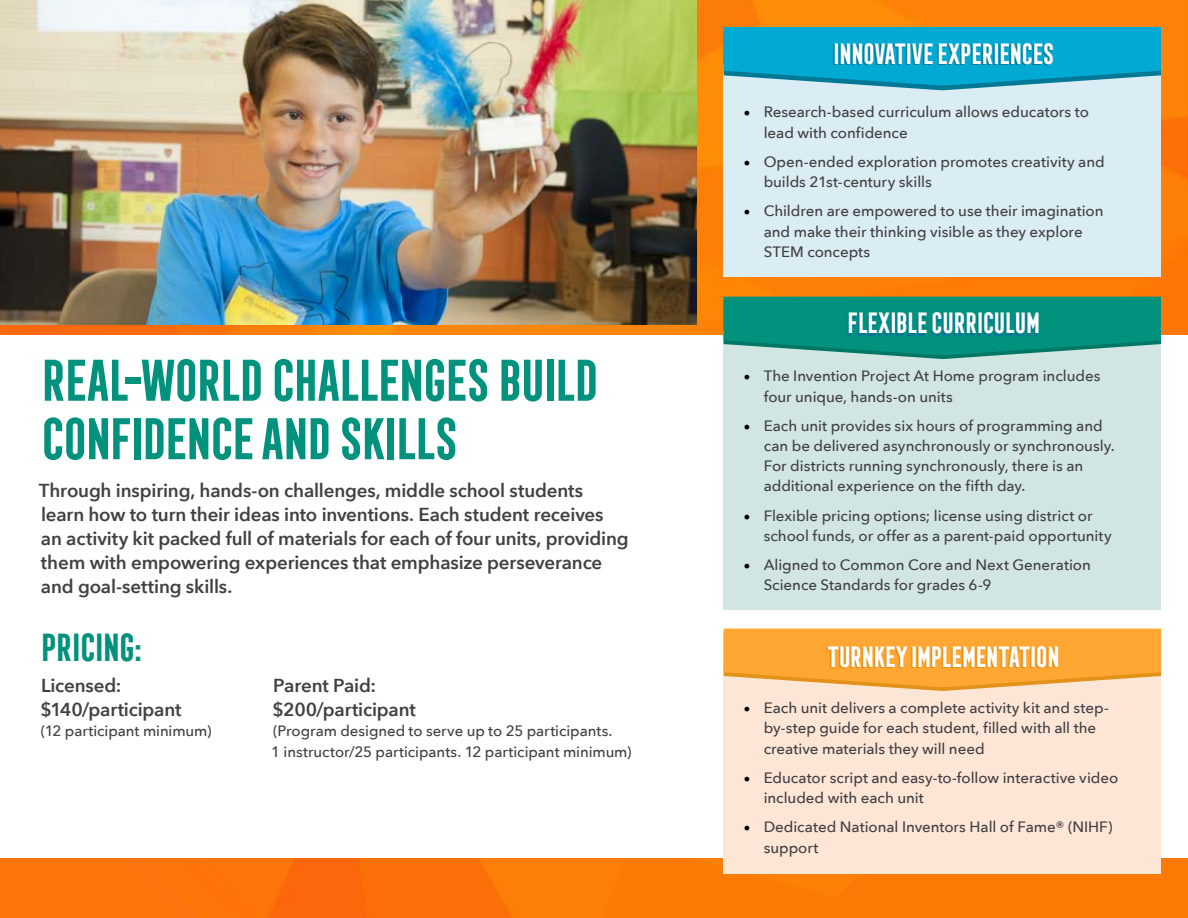
<style>
.page{position:relative;width:1188px;height:918px;background:#fff}
.page>*{position:absolute;margin:0;border:0;box-sizing:border-box;transform-origin:0 0}
.t1{font:700 54px/58.5px "Frontage Condensed";letter-spacing:-.145em;color:#00927c}
.t2{font:700 36px "Frontage Condensed";letter-spacing:-.15em;color:#00927c}
.t3{font:700 27px "Frontage Condensed";letter-spacing:-.14em;color:#fff}
.t4{font:600 18.75px/24px "Avenir Next";letter-spacing:-.01em;color:#414042}
.t5{font:500 15px/20.2px "Avenir Next";letter-spacing:-.005em;color:#414042}
.s1{font-family:"Minion Pro";font-weight:400;font-size:18px;color:#000}
</style>
<div class="page">
<img style="left:0;top:858px;width:1188px;height:60px">
<img style="left:0;top:0;width:1188px;height:335px">
<img style="left:0;top:0;width:697px;height:325px">
<div style="left:724px;top:64px;width:437px;height:213px;background:#daecf4"></div>
<svg style="left:724px;top:27px;width:437px;height:63px;background:#18add1"></svg>
<div style="left:724px;top:662px;width:437px;height:212px;background:#fee6d7"></div>
<svg style="left:724px;top:629px;width:437px;height:62px;background:#fdad44"></svg>
<div style="left:724px;top:330px;width:437px;height:279px;background:#d1e6e2"></div>
<svg style="left:724px;top:297px;width:437px;height:62px;background:#189a86"></svg>
<h1 class="t1" style="left:36px;top:351px;width:566px">REAL-WORLD CHALLENGES BUILD<br>CONFIDENCE AND SKILLS</h1>
<p class="t4" style="left:39px;top:478px;width:591px">Through inspiring, hands-on challenges, middle school students learn how to turn their ideas into inventions. Each student receives<br>an activity kit packed full of materials for each of four units, providing them with empowering experiences that emphasize perseverance and goal-setting skills.</p>
<h2 class="t2" style="left:38px;top:628px;width:107px">PRICING:</h2>
<p class="t4" style="left:40px;top:673px;width:143px">Licensed: $140/participant</p>
<p class="t5" style="left:41px;top:721px;width:172px">(12 participant minimum)</p>
<p class="t4" style="left:273px;top:673px;width:145px">Parent Paid: $200/participant</p>
<p class="t5" style="left:271px;top:720px;width:362px">(Program designed to serve up to 25 participants.<br>1 instructor/25 participants. 12 participant minimum)</p>
<h3 class="t3" style="left:831px;top:38px;width:226px">INNOVATIVE EXPERIENCES</h3>
<p class="t5" style="left:764px;top:102px;width:327px;text-indent:-20px"><span class="s1">•</span> Research-based curriculum allows educators to lead with confidence</p>
<p class="t5" style="left:764px;top:151px;width:343px;text-indent:-20px"><span class="s1">•</span> Open-ended exploration promotes creativity and builds 21st-century skills</p>
<p class="t5" style="left:764px;top:200px;width:341px;text-indent:-20px"><span class="s1">•</span> Children are empowered to use their imagination and make their thinking visible as they explore<br>STEM concepts</p>
<h3 class="t3" style="left:845px;top:308px;width:198px">FLEXIBLE CURRICULUM</h3>
<p class="t5" style="left:764px;top:365px;width:338px;text-indent:-20px"><span class="s1">•</span> The Invention Project At Home program includes four unique, hands-on units</p>
<p class="t5" style="left:764px;top:415px;width:352px;text-indent:-20px"><span class="s1">•</span> Each unit provides six hours of programming and can be delivered asynchronously or synchronously.<br>For districts running synchronously, there is an additional experience on the fifth day.</p>
<p class="t5" style="left:764px;top:505px;width:350px;text-indent:-20px"><span class="s1">•</span> Flexible pricing options; license using district or school funds, or offer as a parent-paid opportunity</p>
<p class="t5" style="left:764px;top:554px;width:329px;text-indent:-20px"><span class="s1">•</span> Aligned to Common Core and Next Generation<br>Science Standards for grades 6-9</p>
<h3 class="t3" style="left:825px;top:642px;width:237px">TURNKEY IMPLEMENTATION</h3>
<p class="t5" style="left:764px;top:697px;width:347px;text-indent:-20px"><span class="s1">•</span> Each unit delivers a complete activity kit and step&shy;by-step guide for each student, filled with all the creative materials they will need</p>
<p class="t5" style="left:764px;top:767px;width:356px;text-indent:-20px"><span class="s1">•</span> Educator script and easy-to-follow interactive video included with each unit</p>
<p class="t5" style="left:764px;top:816px;width:350px;text-indent:-20px"><span class="s1">•</span> Dedicated National Inventors Hall of Fame® (NIHF) support</p>
</div>
